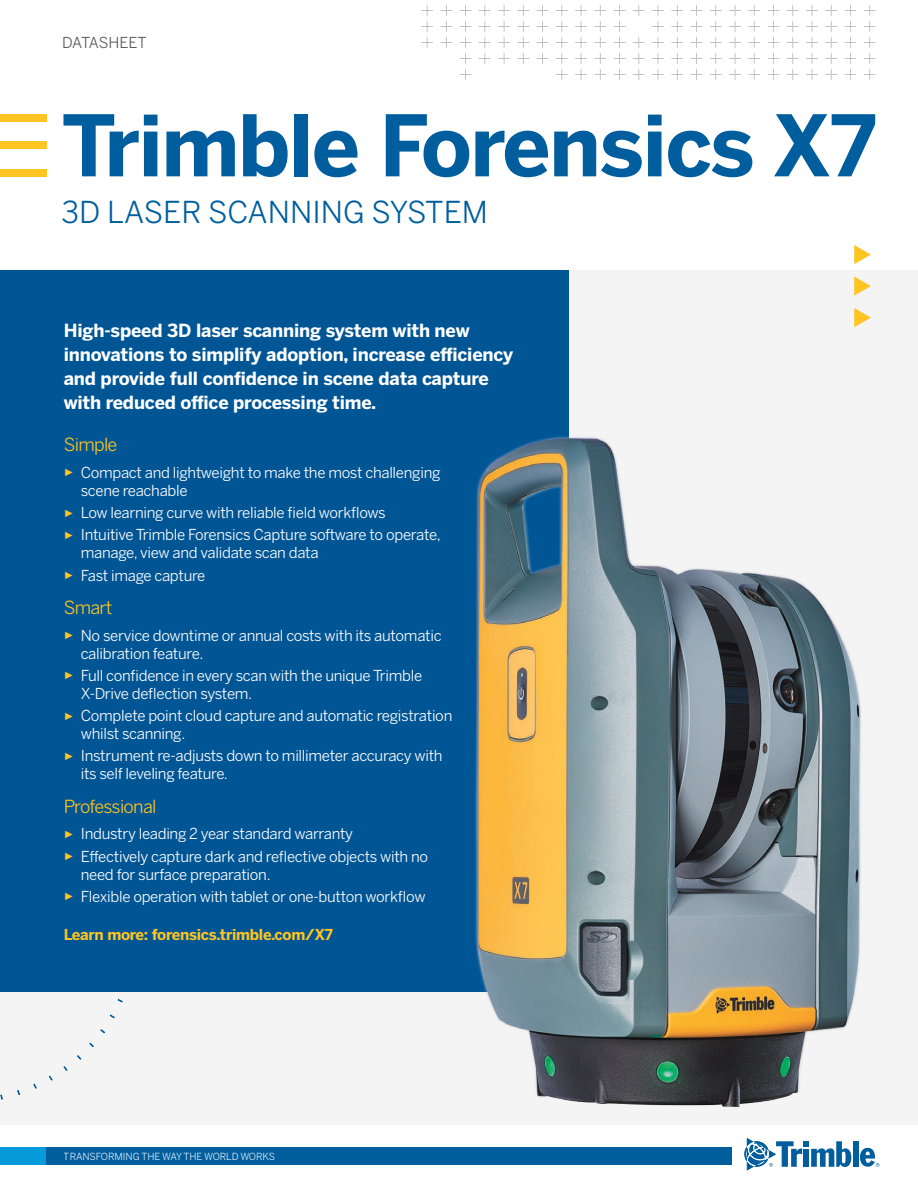
<style>
.page{position:relative;width:918px;height:1188px;background:#fff}
.page>*{position:absolute;margin:0;border:0;box-sizing:border-box;transform-origin:0 0}
.t1{font:700 84px "Benton Sans";letter-spacing:-.02em;color:#005e9e}
.t2{font:30px "Benton Sans";color:#005e9e}
.t3{font:700 18px/24px "Benton Sans";letter-spacing:-.01em;color:#fff}
.t4{font:18px "Benton Sans";letter-spacing:-.04em;color:#fec422}
.t5{font:15px/18px "Benton Sans";letter-spacing:-.02em;color:#fff}
.t6{font:700 15px "Benton Sans";letter-spacing:-.02em;color:#fec422}
.t7{font:15px "Benton Sans";letter-spacing:-.01em;color:#57585a}
.t8{font:9.75px "Benton Sans";letter-spacing:-.01em;color:#fff}
.s1{font-family:"Arial";font-size:10.5px;color:#fec422}
</style>
<div class="page">
<svg style="left:421px;top:5px;width:455px;height:75px"></svg>
<div style="left:0;top:114px;width:47px;height:8px;background:#fec422"></div>
<div style="left:0;top:141px;width:47px;height:8px;background:#fec422"></div>
<div style="left:0;top:169px;width:47px;height:7px;background:#fec422"></div>
<div style="left:0;top:1147px;width:730px;height:18px;background:#069ad9"></div>
<div style="left:47px;top:1147px;width:685px;height:18px;background:#005e9e"></div>
<div style="left:0;top:270px;width:918px;height:855px;background:#f4f4f4"></div>
<svg style="left:117px;top:999px;width:6px;height:4px"></svg>
<svg style="left:110px;top:1014px;width:5px;height:5px"></svg>
<svg style="left:100px;top:1029px;width:5px;height:5px"></svg>
<svg style="left:89px;top:1042px;width:5px;height:5px"></svg>
<svg style="left:77px;top:1055px;width:5px;height:5px"></svg>
<svg style="left:63px;top:1066px;width:5px;height:5px"></svg>
<svg style="left:49px;top:1075px;width:4px;height:6px"></svg>
<svg style="left:33px;top:1083px;width:4px;height:6px"></svg>
<svg style="left:17px;top:1090px;width:3px;height:5px"></svg>
<svg style="left:0;top:1094px;width:3px;height:6px"></svg>
<div style="left:0;top:270px;width:568px;height:722px;background:#005595"></div>
<img style="left:475px;top:423px;width:405px;height:748px">
<svg style="left:854px;top:245px;width:17px;height:19px"></svg>
<svg style="left:854px;top:277px;width:17px;height:19px"></svg>
<svg style="left:854px;top:308px;width:17px;height:19px"></svg>
<p class="t7" style="left:62px;top:32px;width:86px">DATASHEET</p>
<h1 class="t1" style="left:62px;top:84px;width:816px">Trimble Forensics X7</h1>
<h2 class="t2" style="left:62px;top:190px;width:428px">3D LASER SCANNING SYSTEM</h2>
<p class="t3" style="left:64px;top:317px;width:451px">High-speed 3D laser scanning system with new innovations to simplify adoption, increase efficiency and provide full confidence in scene data capture with reduced office processing time.</p>
<p class="t4" style="left:64px;top:432px;width:55px">Simple</p>
<p class="t5" style="left:81px;top:463px;width:361px;text-indent:-17px"><span class="s1">►</span> Compact and lightweight to make the most challenging scene reachable</p>
<p class="t5" style="left:64px;top:501px;width:379px;line-height:22.2px"><span class="s1">►</span> Low learning curve with reliable field workflows<br><span class="s1">►</span> Intuitive Trimble Forensics Capture software to operate,</p>
<p class="t5" style="left:64px;top:541px;width:256px;line-height:22.2px;text-indent:17px">manage, view and validate scan data <span class="s1">►</span> Fast image capture</p>
<p class="t4" style="left:64px;top:595px;width:50px">Smart</p>
<p class="t5" style="left:81px;top:625px;width:362px;text-indent:-17px"><span class="s1">►</span> No service downtime or annual costs with its automatic calibration feature.</p>
<p class="t5" style="left:81px;top:666px;width:343px;text-indent:-17px"><span class="s1">►</span> Full confidence in every scan with the unique Trimble<br>X-Drive deflection system.</p>
<p class="t5" style="left:81px;top:706px;width:373px;text-indent:-17px"><span class="s1">►</span> Complete point cloud capture and automatic registration whilst scanning.</p>
<p class="t5" style="left:81px;top:746px;width:363px;text-indent:-17px"><span class="s1">►</span> Instrument re-adjusts down to millimeter accuracy with its self leveling feature.</p>
<p class="t4" style="left:64px;top:794px;width:94px">Professional</p>
<p class="t5" style="left:64px;top:822px;width:366px;line-height:22.2px"><span class="s1">►</span> Industry leading 2 year standard warranty<br><span class="s1">►</span> Effectively capture dark and reflective objects with no</p>
<p class="t5" style="left:64px;top:862px;width:363px;line-height:22.2px;text-indent:17px">need for surface preparation.<br><span class="s1">►</span> Flexible operation with tablet or one-button workflow</p>
<p class="t6" style="left:64px;top:923px;width:271px">Learn more: forensics.trimble.com/X7</p>
<p class="t8" style="left:64px;top:1149px;width:213px">TRANSFORMING THE WAY THE WORLD WORKS</p>
</div>
